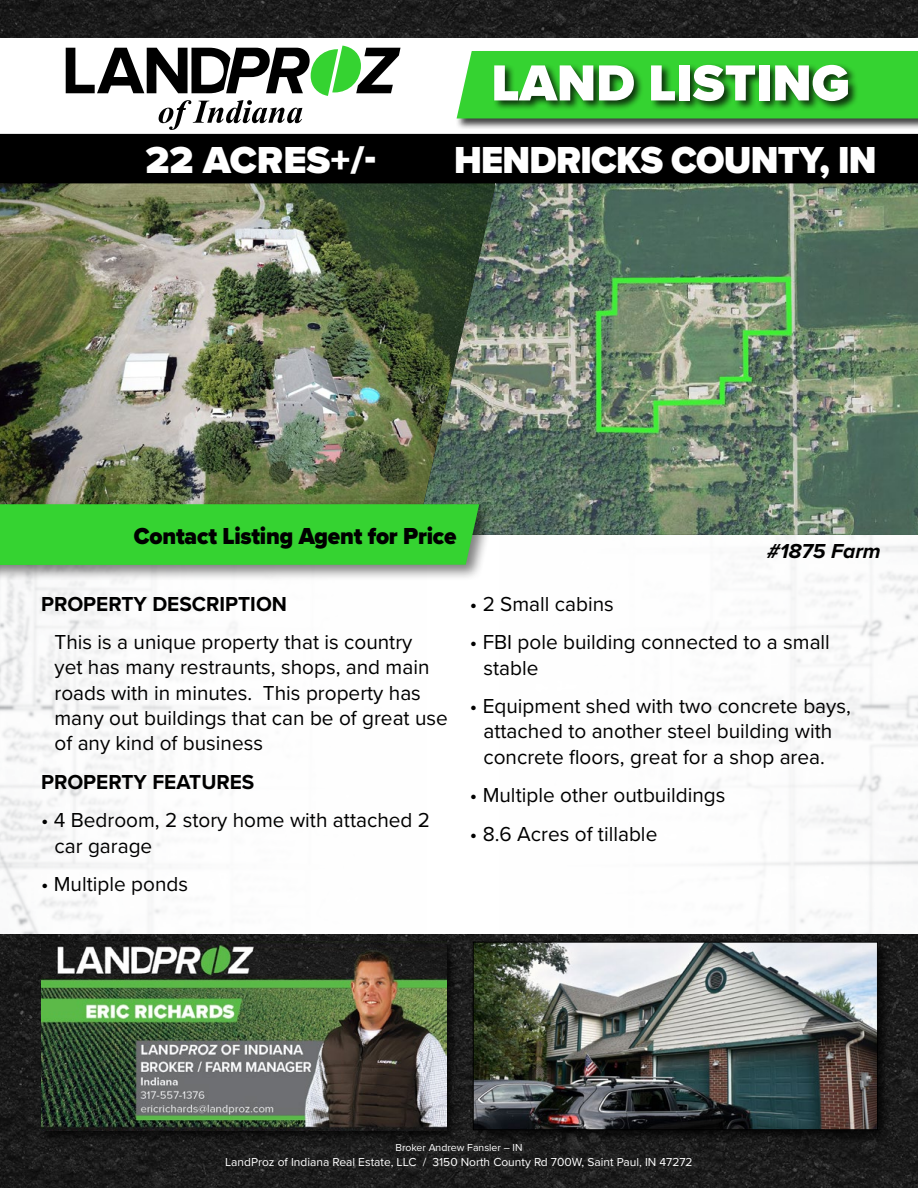
<style>
.page{position:relative;width:918px;height:1188px;background:#fff}
.page>*{position:absolute;margin:0;border:0;box-sizing:border-box;transform-origin:0 0}
.t1{font:900 52.5px "Proxima Nova";color:#fff}
.t2{font:900 39px "Proxima Nova";letter-spacing:-.02em;color:#fff;scale:.95 1}
.t3{font:900 39px "Proxima Nova";letter-spacing:-.02em;color:#fff}
.t4{font:900 24px "Proxima Nova";letter-spacing:-.01em;color:#000;scale:.95 1}
.t5{font:21px/25.2px "Proxima Nova";color:#000}
.t6{font:700 21px "Proxima Nova";color:#000}
.t7{font:italic 700 21px "Proxima Nova";color:#000}
.t8{font:12px "Proxima Nova";color:#fff}
.t9{font:10.5px "Proxima Nova";color:#fff}
</style>
<div class="page">
<img style="left:0;top:535px;width:918px;height:399px">
<img style="left:0;top:0;width:918px;height:37px">
<svg style="left:0;top:934px;width:918px;height:254px;background:#1d1d1d"></svg>
<div style="left:39px;top:939px;width:420px;height:204px;background:#000;opacity:.75"></div>
<img style="left:41px;top:942px;width:405px;height:188px">
<div style="left:470px;top:939px;width:420px;height:204px;background:#000;opacity:.75"></div>
<img style="left:475px;top:944px;width:401px;height:184px">
<div style="left:473px;top:942px;width:405px;height:188px;border:1px solid #000"></div>
<img style="left:0;top:183px;width:417px;height:317px">
<img style="left:417px;top:183px;width:501px;height:352px">
<div style="left:0;top:500px;width:495px;height:82px;background:#000;opacity:.5"></div>
<div style="left:0;top:504px;width:479px;height:61px;background:#35d331"></div>
<hr style="left:0;top:134px;width:918px;height:4px;background:#000">
<div style="left:456px;top:49px;width:462px;height:81px;background:#000;opacity:.75"></div>
<svg style="left:457px;top:51px;width:461px;height:68px;background:#3cd238"></svg>
<div style="left:493px;top:63px;width:366px;height:49px;background:#000;opacity:.75"></div>
<div style="left:0;top:138px;width:918px;height:45px;background:#000"></div>
<div style="left:455px;top:145px;width:430px;height:45px;background:#000"></div>
<div style="left:145px;top:145px;width:241px;height:40px;background:#000"></div>
<svg style="left:66px;top:46px;width:335px;height:84px"></svg>
<h1 class="t1" style="left:491px;top:44px;width:360px">LAND LISTING</h1>
<h2 class="t3" style="left:145px;top:131px;width:232px">22 ACRES+/-</h2>
<h2 class="t2" style="left:454px;top:131px;width:446px">HENDRICKS COUNTY, IN</h2>
<p class="t4" style="left:134px;top:518px;width:341px">Contact Listing Agent for Price</p>
<p class="t6" style="left:41px;top:588px;width:248px">PROPERTY DESCRIPTION</p>
<p class="t5" style="left:55px;top:629px;width:395px">This is a unique property that is country<br>yet has many restraunts, shops, and main roads with in minutes. This property has many out buildings that can be of great use of any kind of business</p>
<p class="t6" style="left:41px;top:766px;width:215px">PROPERTY FEATURES</p>
<p class="t5" style="left:55px;top:807px;width:377px;text-indent:-13px">• 4 Bedroom, 2 story home with attached 2 car garage</p>
<p class="t5" style="left:41px;top:871px;width:149px">• Multiple ponds</p>
<p class="t7" style="left:767px;top:536px;width:115px">#1875 Farm</p>
<p class="t5" style="left:470px;top:590px;width:146px">• 2 Small cabins</p>
<p class="t5" style="left:483px;top:629px;width:348px;text-indent:-13px">• FBI pole building connected to a small stable</p>
<p class="t5" style="left:470px;top:693px;width:382px;text-align:center">• Equipment shed with two concrete bays, attached to another steel building with concrete floors, great for a shop area.</p>
<p class="t5" style="left:470px;top:782px;width:257px">• Multiple other outbuildings</p>
<p class="t5" style="left:470px;top:821px;width:189px">• 8.6 Acres of tillable</p>
<p class="t9" style="left:395px;top:1140px;width:129px">Broker Andrew Fansler – IN</p>
<p class="t8" style="left:225px;top:1153px;width:469px">LandProz of Indiana Real Estate, LLC / 3150 North County Rd 700W, Saint Paul, IN 47272</p>
</div>
